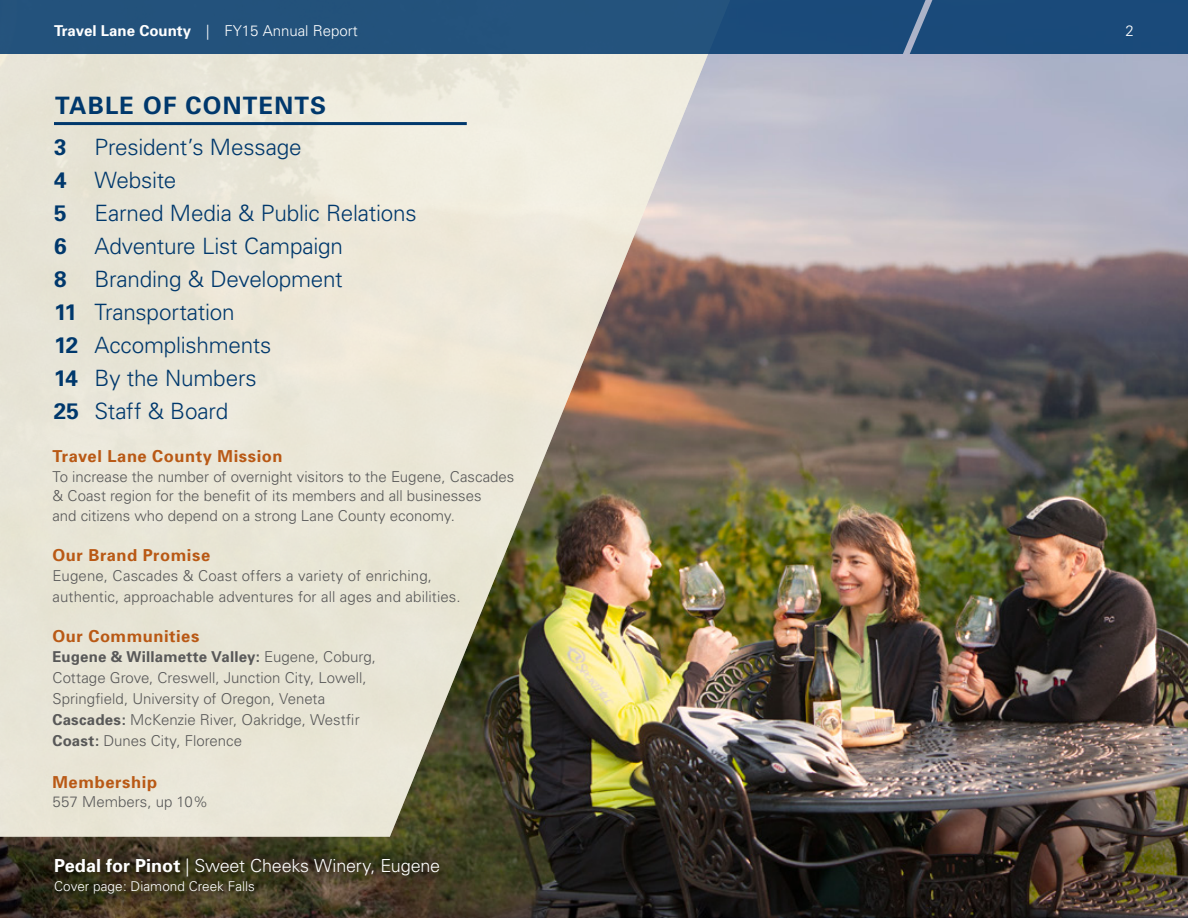
<style>
.page{position:relative;width:1188px;height:918px;background:#fff}
.page>*{position:absolute;margin:0;border:0;box-sizing:border-box;transform-origin:0 0}
.t1{font:700 24px "Univers";letter-spacing:.05em;color:#00386c}
.t2{font:300 22.5px/33px "Univers";letter-spacing:-.01em;color:#00386c}
.t3{font:300 18px "Univers";letter-spacing:-.01em;color:#fff}
.t4{font:700 16.5px "Univers";letter-spacing:.035em;color:#b95915}
.t5{font:300 15px/21px "Univers";color:#585858}
.t6{font:300 15px "Univers";color:#fff}
.t7{font:300 13.5px "Univers";letter-spacing:.005em;color:#fff}
.s1{font-weight:700}
</style>
<div class="page">
<img style="left:0;top:54px;width:1188px;height:864px">
<img style="left:0;top:54px;width:730px;height:783px">
<svg style="left:0;top:0;width:910px;height:54px;background:#21507b"></svg>
<div style="left:910px;top:0;width:278px;height:54px;background:#1a4a7a"></div>
<hr style="left:54px;top:122px;width:413px;height:3px;background:#00386c">
<div style="left:41px;top:844px;width:411px;height:63px;background:#000;opacity:.75"></div>
<div style="left:41px;top:867px;width:227px;height:40px;background:#000;opacity:.75"></div>
<div style="left:40px;top:844px;width:413px;height:45px;background:#000;opacity:.75"></div>
<p class="t6" style="left:54px;top:22px;width:305px"><span class="s1">Travel Lane County</span> | FY15 Annual Report</p>
<p class="t6" style="left:1126px;top:22px;width:10px">2</p>
<h1 class="t1" style="left:55px;top:91px;width:272px">TABLE OF CONTENTS</h1>
<h2 class="t2" style="left:54px;top:131px;width:364px"><span class="s1">3</span> President’s Message<br><span class="s1">4</span> Website<br><span class="s1">5</span> Earned Media &amp; Public Relations<br><span class="s1">6</span> Adventure List Campaign<br><span class="s1">8</span> Branding &amp; Development<br><span class="s1">11</span> Transportation<br><span class="s1">12</span> Accomplishments<br><span class="s1">14</span> By the Numbers<br><span class="s1">25</span> Staff &amp; Board</h2>
<p class="t4" style="left:52px;top:446px;width:232px">Travel Lane County Mission</p>
<p class="t5" style="left:52px;top:467px;width:463px;line-height:19.5px">To increase the number of overnight visitors to the Eugene, Cascades &amp; Coast region for the benefit of its members and all businesses<br>and citizens who depend on a strong Lane County economy.</p>
<p class="t4" style="left:52px;top:545px;width:159px">Our Brand Promise</p>
<p class="t5" style="left:52px;top:565px;width:410px">Eugene, Cascades &amp; Coast offers a variety of enriching, authentic, approachable adventures for all ages and abilities.</p>
<p class="t4" style="left:52px;top:626px;width:148px">Our Communities</p>
<p class="t5" style="left:52px;top:646px;width:325px"><span class="s1">Eugene &amp; Willamette Valley:</span> Eugene, Coburg, Cottage Grove, Creswell, Junction City, Lowell, Springfield, University of Oregon, Veneta <span class="s1">Cascades:</span> McKenzie River, Oakridge, Westfir <span class="s1">Coast:</span> Dunes City, Florence</p>
<p class="t4" style="left:52px;top:772px;width:106px">Membership</p>
<p class="t5" style="left:52px;top:791px;width:157px">557 Members, up 10%</p>
<p class="t3" style="left:54px;top:855px;width:388px"><span class="s1">Pedal for Pinot</span> | Sweet Cheeks Winery, Eugene</p>
<p class="t7" style="left:54px;top:878px;width:202px">Cover page: Diamond Creek Falls</p>
</div>
